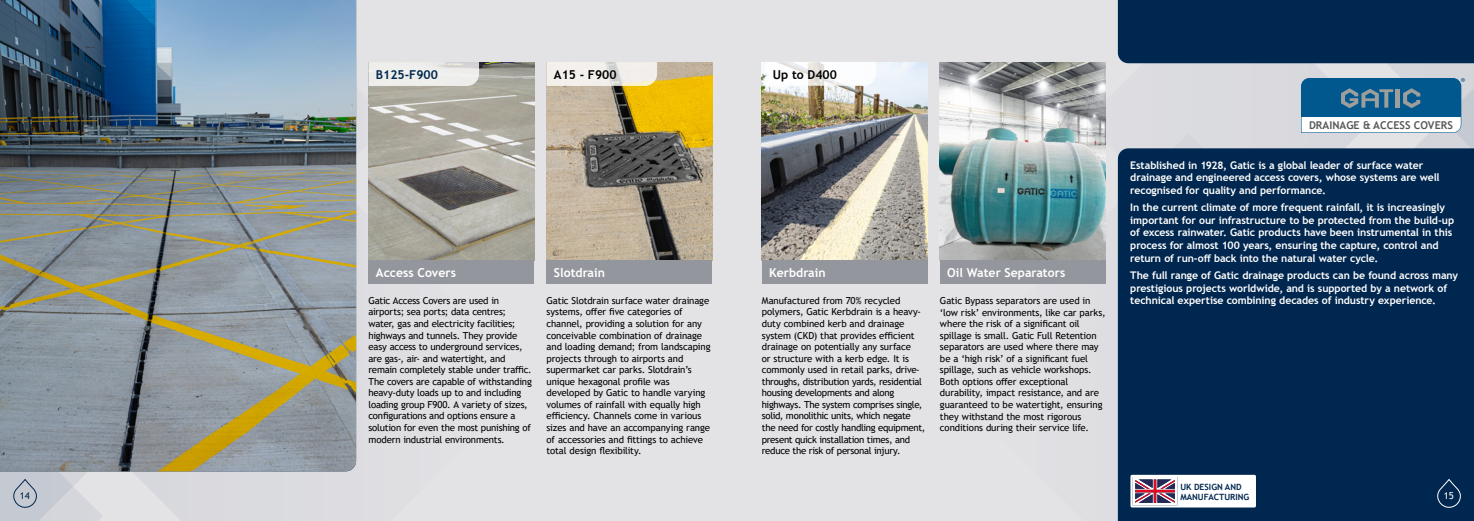
<style>
.page{position:relative;width:1474px;height:521px;background:#fff}
.page>*{position:absolute;margin:0;border:0;box-sizing:border-box;transform-origin:0 0}
.t1{font:700 12.25px "Trebuchet MS";color:#fff}
.t2{font:700 12.25px "Trebuchet MS";color:#000}
.t3{font:700 12.25px "Trebuchet MS";color:#00274f}
.t4{font:700 10.76px "Trebuchet MS";color:#575756}
.t5{font:700 10.5px/12.6px "Trebuchet MS";letter-spacing:-.01em;color:#fff}
.t6{font:9.62px/11.5px "Trebuchet MS";letter-spacing:-.015em;color:#000}
.t7{font:9.62px "Trebuchet MS";color:#00274f}
.t8{font:9.62px "Trebuchet MS";color:#fff}
.t9{font:700 8.58px/10.3px "Trebuchet MS";color:#00274f}
</style>
<div class="page">
<div style="left:0;top:0;width:737px;height:521px;background:#e3e2e5"></div>
<svg style="left:103px;top:265px;width:254px;height:256px;fill:#dadbdf"></svg>
<div style="left:737px;top:0;width:736px;height:521px;background:#e3e2e5"></div>
<img style="left:368px;top:62px;width:166px;height:198px">
<img style="left:0;top:0;width:356px;height:471px">
<img style="left:546px;top:62px;width:166px;height:198px">
<img style="left:761px;top:62px;width:166px;height:198px">
<img style="left:939px;top:62px;width:166px;height:198px">
<div style="left:761px;top:260px;width:166px;height:24px;background:#94969d"></div>
<div style="left:939px;top:260px;width:166px;height:24px;background:#94969d"></div>
<div style="left:1117px;top:151px;width:356px;height:370px;background:#00274f"></div>
<div style="left:546px;top:260px;width:166px;height:24px;background:#94969d"></div>
<svg style="left:546px;top:62px;width:111px;height:24px"></svg>
<svg style="left:368px;top:62px;width:111px;height:24px"></svg>
<svg style="left:1130px;top:475px;width:125px;height:32px;background:#e0d6dc"></svg>
<svg style="left:765px;top:62px;width:111px;height:24px"></svg>
<svg style="left:1117px;top:0;width:356px;height:151px"></svg>
<svg style="left:0;top:345px;width:103px;height:176px;background:#9ba4ae"></svg>
<div style="left:368px;top:260px;width:166px;height:24px;background:#94969d"></div>
<div style="left:1371px;top:345px;width:102px;height:176px;background:#00274f"></div>
<p class="t7" style="left:20px;top:490px;width:12px">14</p>
<p class="t3" style="left:376px;top:66px;width:63px">B125-F900</p>
<p class="t2" style="left:554px;top:67px;width:64px">A15 - F900</p>
<p class="t2" style="left:772px;top:66px;width:66px">Up to D400</p>
<p class="t1" style="left:376px;top:265px;width:82px">Access Covers</p>
<p class="t1" style="left:554px;top:265px;width:53px">Slotdrain</p>
<p class="t1" style="left:769px;top:265px;width:58px">Kerbdrain</p>
<p class="t1" style="left:947px;top:265px;width:119px">Oil Water Separators</p>
<p class="t6" style="left:368px;top:295px;width:165px">Gatic Access Covers are used in airports; sea ports; data centres; water, gas and electricity facilities; highways and tunnels. They provide easy access to underground services, are gas-, air- and watertight, and remain completely stable under traffic.<br>The covers are capable of withstanding heavy-duty loads up to and including loading group F900. A variety of sizes, configurations and options ensure a solution for even the most punishing of modern industrial environments.</p>
<p class="t6" style="left:546px;top:295px;width:165px">Gatic Slotdrain surface water drainage systems, offer five categories of channel, providing a solution for any conceivable combination of drainage and loading demand; from landscaping projects through to airports and supermarket car parks. Slotdrain’s unique hexagonal profile was developed by Gatic to handle varying volumes of rainfall with equally high efficiency. Channels come in various sizes and have an accompanying range of accessories and fittings to achieve total design flexibility.</p>
<p class="t6" style="left:761px;top:295px;width:165px">Manufactured from 70% recycled polymers, Gatic Kerbdrain is a heavy&shy;duty combined kerb and drainage system (CKD) that provides efficient drainage on potentially any surface<br>or structure with a kerb edge. It is commonly used in retail parks, drive&shy;throughs, distribution yards, residential housing developments and along highways. The system comprises single, solid, monolithic units, which negate the need for costly handling equipment, present quick installation times, and reduce the risk of personal injury.</p>
<p class="t6" style="left:940px;top:295px;width:167px">Gatic Bypass separators are used in ‘low risk’ environments, like car parks, where the risk of a significant oil spillage is small. Gatic Full Retention separators are used where there may be a ‘high risk’ of a significant fuel spillage, such as vehicle workshops.<br>Both options offer exceptional durability, impact resistance, and are guaranteed to be watertight, ensuring they withstand the most rigorous conditions during their service life.</p>
<p class="t4" style="left:1308px;top:118px;width:145px">DRAINAGE &amp; ACCESS COVERS</p>
<p class="t5" style="left:1130px;top:158px;width:311px">Established in 1928, Gatic is a global leader of surface water drainage and engineered access covers, whose systems are well recognised for quality and performance.</p>
<p class="t5" style="left:1130px;top:201px;width:325px">In the current climate of more frequent rainfall, it is increasingly important for our infrastructure to be protected from the build-up of excess rainwater. Gatic products have been instrumental in this process for almost 100 years, ensuring the capture, control and return of run-off back into the natural water cycle.</p>
<p class="t5" style="left:1130px;top:269px;width:329px">The full range of Gatic drainage products can be found across many prestigious projects worldwide, and is supported by a network of technical expertise combining decades of industry experience.</p>
<p class="t9" style="left:1180px;top:482px;width:71px">UK DESIGN AND<br>MANUFACTURING</p>
<p class="t8" style="left:1443px;top:490px;width:12px">15</p>
</div>
